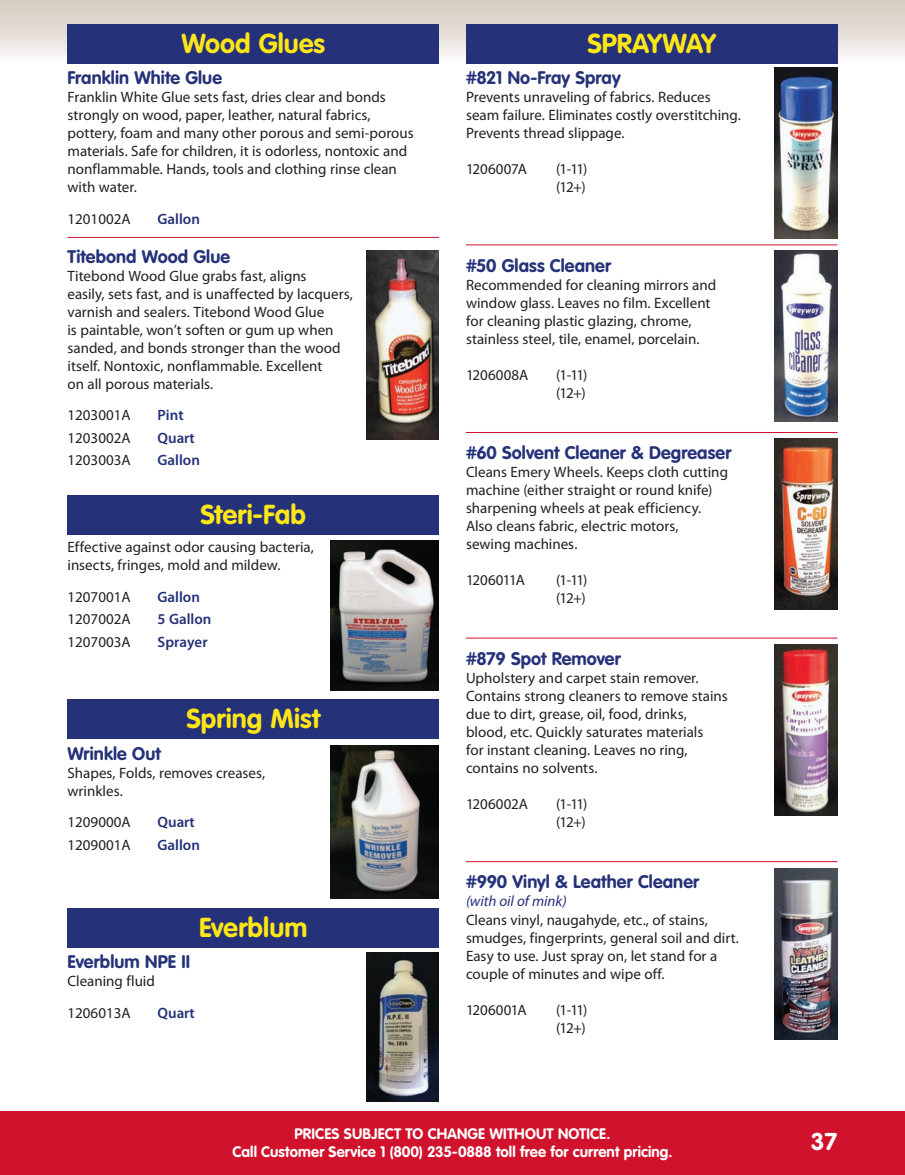
<style>
.page{position:relative;width:905px;height:1175px;background:#fff}
.page>*{position:absolute;margin:0;border:0;box-sizing:border-box;transform-origin:0 0}
.t1{font:700 27px "VAG Rounded";letter-spacing:.005em;color:#ffe616}
.t2{font:700 24px "VAG Rounded";color:#fff}
.t3{font:700 18px "VAG Rounded";letter-spacing:.005em;color:#253279}
.t4{font:15px/18px "Myriad Pro";color:#231f20}
.t5{font:700 15px/18px "VAG Rounded";letter-spacing:.005em;color:#fff;text-align:center}
.t6{font:600 15px "Myriad Pro";color:#253279}
.t7{font:italic 15px "Myriad Pro";letter-spacing:-.005em;color:#253279}
.t8{font:15px "Myriad Pro";letter-spacing:-.045em;color:#231f20}
</style>
<div class="page">
<div style="left:0;top:0;width:904px;height:63px;background:linear-gradient(to bottom,#d2c8ba,#fbf8f9)"></div>
<div style="left:0;top:1112px;width:904px;height:62px;background:#d1122c"></div>
<hr style="left:68px;top:237px;width:371px;height:1px;background:#d1122c">
<div style="left:67px;top:24px;width:372px;height:39px;background:#253279"></div>
<div style="left:67px;top:495px;width:372px;height:39px;background:#253279"></div>
<div style="left:67px;top:699px;width:372px;height:39px;background:#253279"></div>
<div style="left:67px;top:908px;width:372px;height:39px;background:#253279"></div>
<hr style="left:466px;top:245px;width:371px;height:1px;background:#d1122c">
<hr style="left:466px;top:432px;width:371px;height:1px;background:#d1122c">
<hr style="left:466px;top:638px;width:371px;height:1px;background:#d1122c">
<hr style="left:466px;top:861px;width:371px;height:1px;background:#d1122c">
<div style="left:466px;top:24px;width:371px;height:39px;background:#253279"></div>
<img style="left:367px;top:250px;width:72px;height:189px">
<img style="left:331px;top:540px;width:108px;height:150px">
<img style="left:331px;top:745px;width:108px;height:153px">
<img style="left:367px;top:952px;width:72px;height:149px">
<img style="left:774px;top:68px;width:63px;height:170px">
<img style="left:774px;top:250px;width:63px;height:171px">
<img style="left:774px;top:438px;width:63px;height:171px">
<img style="left:774px;top:868px;width:63px;height:171px">
<img style="left:774px;top:644px;width:63px;height:171px">
<h1 class="t1" style="left:181px;top:27px;width:145px">Wood Glues</h1>
<p class="t3" style="left:68px;top:67px;width:156px">Franklin White Glue</p>
<p class="t4" style="left:68px;top:88px;width:348px">Franklin White Glue sets fast, dries clear and bonds strongly on wood, paper, leather, natural fabrics, pottery, foam and many other porous and semi-porous materials. Safe for children, it is odorless, nontoxic and nonflammable. Hands, tools and clothing rinse clean with water.</p>
<p class="t4" style="left:68px;top:209px;width:65px">1201002A</p>
<p class="t6" style="left:158px;top:209px;width:44px">Gallon</p>
<p class="t3" style="left:68px;top:246px;width:164px">Titebond Wood Glue</p>
<p class="t4" style="left:68px;top:266px;width:287px">Titebond Wood Glue grabs fast, aligns<br>easily, sets fast, and is unaffected by lacquers, varnish and sealers. Titebond Wood Glue<br>is paintable, won’t soften or gum up when sanded, and bonds stronger than the wood itself. Nontoxic, nonflammable. Excellent<br>on all porous materials.</p>
<p class="t4" style="left:68px;top:406px;width:65px">1203001A</p>
<p class="t6" style="left:158px;top:406px;width:28px">Pint</p>
<p class="t4" style="left:68px;top:428px;width:65px">1203002A</p>
<p class="t6" style="left:158px;top:428px;width:39px">Quart</p>
<p class="t4" style="left:68px;top:451px;width:65px">1203003A</p>
<p class="t6" style="left:158px;top:451px;width:44px">Gallon</p>
<h1 class="t1" style="left:200px;top:498px;width:107px">Steri-Fab</h1>
<p class="t4" style="left:68px;top:538px;width:248px">Effective against odor causing bacteria, insects, fringes, mold and mildew.</p>
<p class="t4" style="left:68px;top:587px;width:65px">1207001A</p>
<p class="t6" style="left:158px;top:587px;width:44px">Gallon</p>
<p class="t4" style="left:68px;top:610px;width:65px">1207002A</p>
<p class="t6" style="left:158px;top:610px;width:55px">5 Gallon</p>
<p class="t4" style="left:68px;top:632px;width:65px">1207003A</p>
<p class="t6" style="left:158px;top:632px;width:52px">Sprayer</p>
<h1 class="t1" style="left:186px;top:702px;width:135px">Spring Mist</h1>
<p class="t3" style="left:68px;top:742px;width:95px">Wrinkle Out</p>
<p class="t4" style="left:68px;top:763px;width:199px">Shapes, Folds, removes creases, wrinkles.</p>
<p class="t4" style="left:68px;top:813px;width:65px">1209000A</p>
<p class="t6" style="left:158px;top:812px;width:39px">Quart</p>
<p class="t4" style="left:68px;top:835px;width:65px">1209001A</p>
<p class="t6" style="left:158px;top:835px;width:44px">Gallon</p>
<h1 class="t1" style="left:199px;top:911px;width:110px">Everblum</h1>
<p class="t3" style="left:68px;top:951px;width:124px">Everblum NPE II</p>
<p class="t4" style="left:68px;top:965px;width:89px;line-height:31.5px">Cleaning fluid<br>1206013A</p>
<p class="t6" style="left:158px;top:1003px;width:39px">Quart</p>
<h1 class="t1" style="left:587px;top:27px;width:130px">SPRAYWAY</h1>
<p class="t3" style="left:466px;top:67px;width:156px">#821 No-Fray Spray</p>
<p class="t4" style="left:466px;top:88px;width:276px">Prevents unraveling of fabrics. Reduces seam failure. Eliminates costly overstitching.<br>Prevents thread slippage.</p>
<p class="t4" style="left:466px;top:160px;width:62px">1206007A</p>
<p class="t4" style="left:556px;top:160px;width:33px">(1-11) (12+)</p>
<p class="t3" style="left:466px;top:255px;width:147px">#50 Glass Cleaner</p>
<p class="t4" style="left:466px;top:275px;width:252px">Recommended for cleaning mirrors and window glass. Leaves no film. Excellent for cleaning plastic glazing, chrome, stainless steel, tile, enamel, porcelain.</p>
<p class="t4" style="left:466px;top:365px;width:64px">1206008A</p>
<p class="t4" style="left:556px;top:365px;width:33px">(1-11) (12+)</p>
<p class="t3" style="left:466px;top:442px;width:267px">#60 Solvent Cleaner &amp; Degreaser</p>
<p class="t4" style="left:466px;top:463px;width:263px">Cleans Emery Wheels. Keeps cloth cutting machine (either straight or round knife) sharpening wheels at peak efficiency.<br>Also cleans fabric, electric motors,<br>sewing machines.</p>
<p class="t8" style="left:466px;top:571px;width:60px">1206011A</p>
<p class="t4" style="left:556px;top:571px;width:33px">(1-11) (12+)</p>
<p class="t3" style="left:466px;top:648px;width:156px">#879 Spot Remover</p>
<p class="t4" style="left:466px;top:668px;width:263px">Upholstery and carpet stain remover.<br>Contains strong cleaners to remove stains due to dirt, grease, oil, food, drinks, blood, etc. Quickly saturates materials<br>for instant cleaning. Leaves no ring, contains no solvents.</p>
<p class="t4" style="left:466px;top:794px;width:63px">1206002A</p>
<p class="t4" style="left:556px;top:794px;width:33px">(1-11) (12+)</p>
<p class="t3" style="left:466px;top:871px;width:235px">#990 Vinyl &amp; Leather Cleaner</p>
<p class="t7" style="left:466px;top:892px;width:102px">(with oil of mink)</p>
<p class="t4" style="left:466px;top:910px;width:274px">Cleans vinyl, naugahyde, etc., of stains, smudges, fingerprints, general soil and dirt.<br>Easy to use. Just spray on, let stand for a couple of minutes and wipe off.</p>
<p class="t4" style="left:466px;top:1000px;width:62px">1206001A</p>
<p class="t4" style="left:556px;top:1000px;width:33px">(1-11) (12+)</p>
<p class="t5" style="left:232px;top:1125px;width:441px">PRICES SUBJECT TO CHANGE WITHOUT NOTICE.<br>Call Customer Service 1 (800) 235-0888 toll free for current pricing.</p>
<h2 class="t2" style="left:810px;top:1126px;width:28px">37</h2>
</div>
